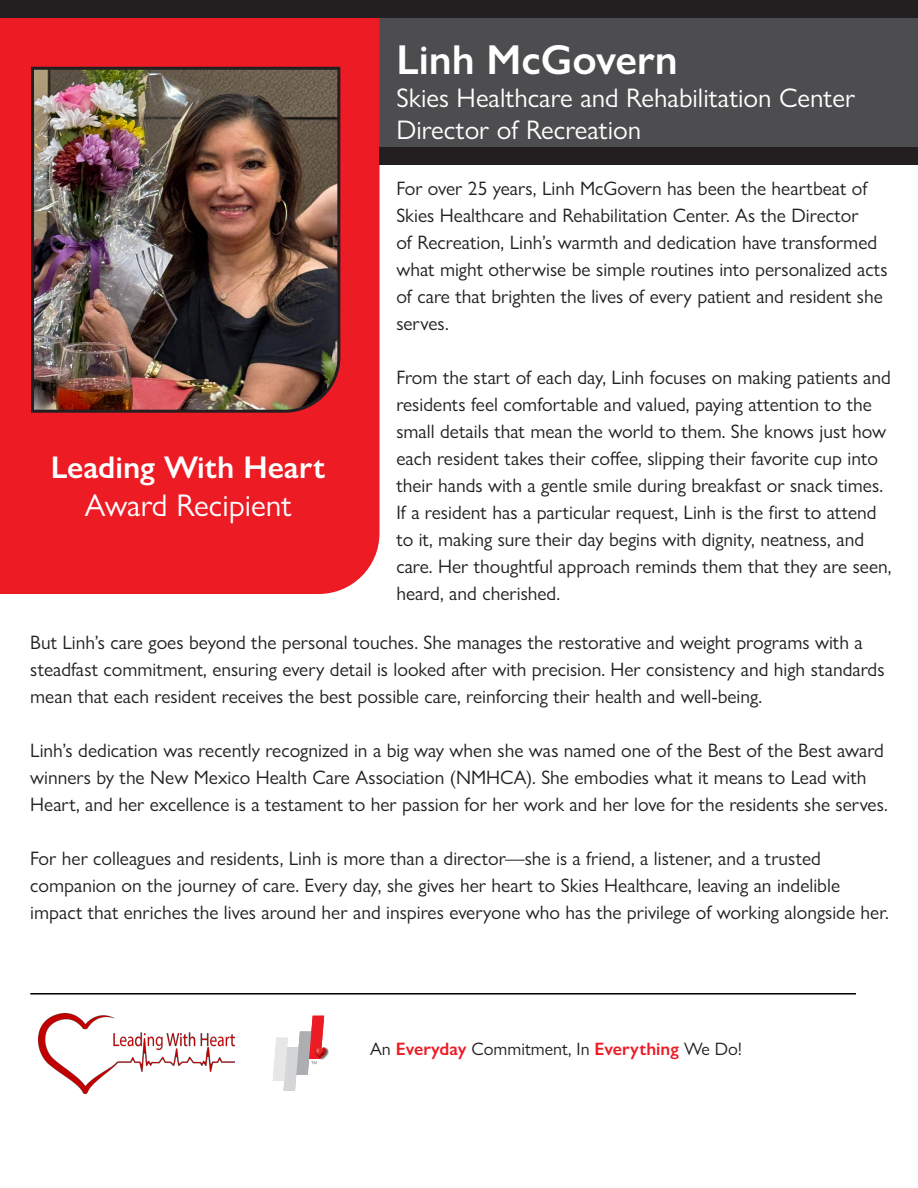
<style>
.page{position:relative;width:918px;height:1188px;background:#fff}
.page>*{position:absolute;margin:0;border:0;box-sizing:border-box;transform-origin:0 0}
.t1{font:600 42px "Gill Sans Nova";color:#fff}
.t2{font:600 31.5px/37.8px "Gill Sans Nova";color:#fff;text-align:center}
.t3{font:27px/32.4px "Gill Sans Nova";color:#fff}
.t4{font:19.5px/27px "Gill Sans Nova";color:#231f20}
.t5{font:18px "Gill Sans Nova";color:#231f20}
.s1{font-weight:400}
.s2{font-weight:600;color:#ed1b24}
</style>
<div class="page">
<img style="left:39px;top:1013px;width:195px;height:80px">
<img style="left:327px;top:1048px;width:2px;height:8px">
<svg style="left:273px;top:1016px;width:54px;height:75px"></svg>
<hr style="left:30px;top:993px;width:826px;height:2px;background:#000">
<div style="left:326px;top:0;width:592px;height:164px;background:#4d4d4f"></div>
<div style="left:0;top:18px;width:379px;height:576px;background:#ed1b24"></div>
<div style="left:0;top:1px;width:918px;height:17px;background:#231f20"></div>
<div style="left:380px;top:147px;width:538px;height:17px;background:#231f20"></div>
<img style="left:30px;top:65px;width:312px;height:349px">
<p class="t1" style="left:396px;top:34px;width:283px">Linh McGovern</p>
<p class="t3" style="left:396px;top:81px;width:460px">Skies Healthcare and Rehabilitation Center<br>Director of Recreation</p>
<p class="t4" style="left:396px;top:175px;width:493px">For over 25 years, Linh McGovern has been the heartbeat of Skies Healthcare and Rehabilitation Center. As the Director<br>of Recreation, Linh’s warmth and dedication have transformed what might otherwise be simple routines into personalized acts of care that brighten the lives of every patient and resident she serves.</p>
<p class="t4" style="left:396px;top:364px;width:497px">From the start of each day, Linh focuses on making patients and residents feel comfortable and valued, paying attention to the small details that mean the world to them. She knows just how each resident takes their coffee, slipping their favorite cup into their hands with a gentle smile during breakfast or snack times.<br>If a resident has a particular request, Linh is the first to attend to it, making sure their day begins with dignity, neatness, and care. Her thoughtful approach reminds them that they are seen, heard, and cherished.</p>
<p class="t4" style="left:30px;top:628px;width:856px">But Linh’s care goes beyond the personal touches. She manages the restorative and weight programs with a steadfast commitment, ensuring every detail is looked after with precision. Her consistency and high standards mean that each resident receives the best possible care, reinforcing their health and well-being.</p>
<p class="t4" style="left:30px;top:736px;width:859px">Linh’s dedication was recently recognized in a big way when she was named one of the Best of the Best award winners by the New Mexico Health Care Association (NMHCA). She embodies what it means to Lead with<br>Heart, and her excellence is a testament to her passion for her work and her love for the residents she serves.</p>
<p class="t4" style="left:30px;top:844px;width:860px">For her colleagues and residents, Linh is more than a director—she is a friend, a listener, and a trusted companion on the journey of care. Every day, she gives her heart to Skies Healthcare, leaving an indelible impact that enriches the lives around her and inspires everyone who has the privilege of working alongside her.</p>
<p class="t2" style="left:51px;top:449px;width:276px">Leading With Heart<br><span class="s1">Award Recipient</span></p>
<p class="t5" style="left:370px;top:1038px;width:374px">An <span class="s2">Everyday</span> Commitment, In <span class="s2">Everything</span> We Do!</p>
</div>
